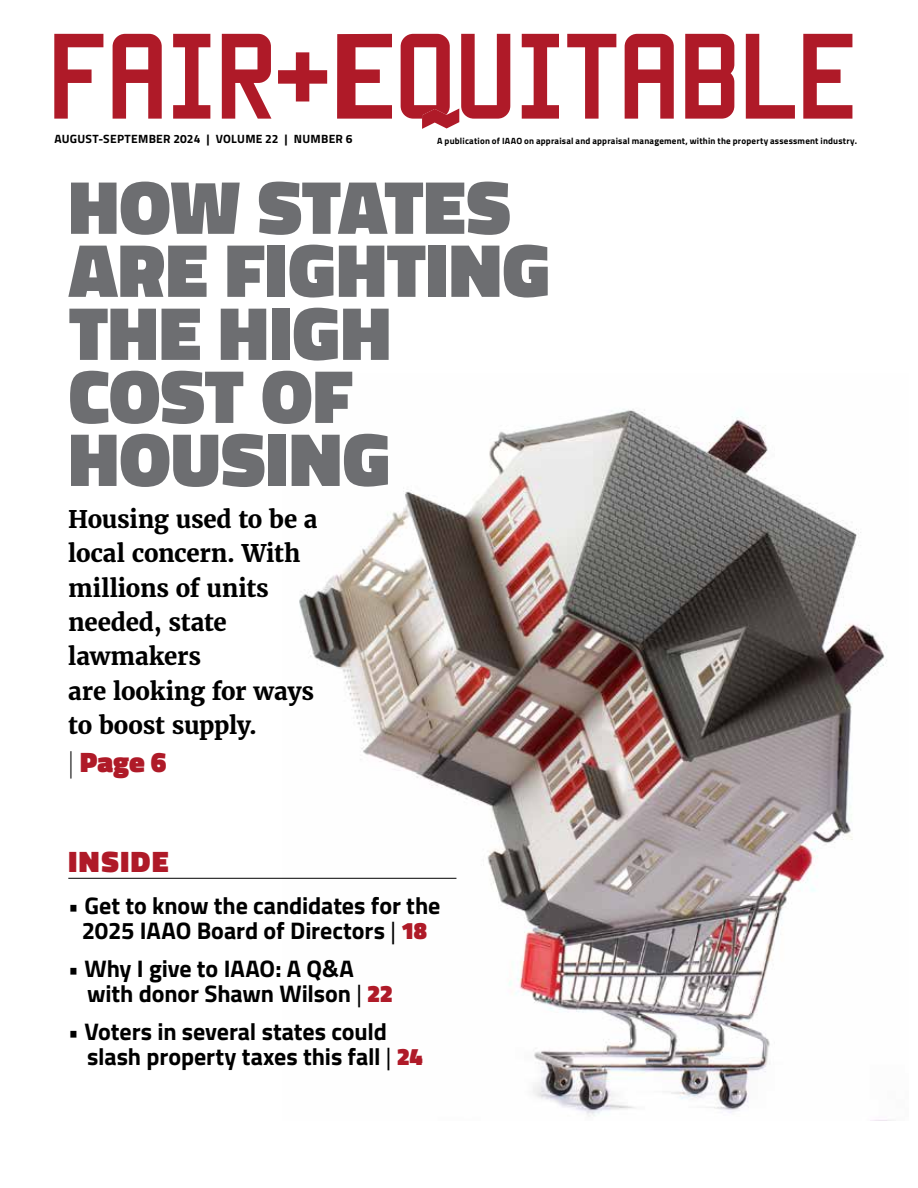
<style>
.page{position:relative;width:918px;height:1188px;background:#fff}
.page>*{position:absolute;margin:0;border:0;box-sizing:border-box;transform-origin:0 0}
.t1{font:900 76.5px/63px "Titillium";letter-spacing:.01em;color:#6d6e71}
.t2{font:900 30px "Titillium";letter-spacing:.055em;color:#af1a28}
.t3{font:900 28.5px "Titillium";color:#af1a28}
.t4{font:700 24px/25.5px "Titillium";letter-spacing:-.005em;color:#000}
.t5{font:700 24px/34.5px "Merriweather";letter-spacing:-.01em;color:#000}
.t6{font:700 12px "Titillium";letter-spacing:.025em;color:#000}
.t7{font:700 9px "Titillium";letter-spacing:.02em;color:#000}
.s1{font-weight:100;color:#000}
.s2{font-weight:400}
.s3{font-weight:900;color:#af1a28}
</style>
<div class="page">
<img style="left:282px;top:409px;width:610px;height:712px">
<svg style="left:278px;top:52px;width:49px;height:50px"></svg>
<svg style="left:803px;top:34px;width:49px;height:85px"></svg>
<svg style="left:746px;top:34px;width:49px;height:85px"></svg>
<svg style="left:567px;top:34px;width:49px;height:85px"></svg>
<svg style="left:522px;top:34px;width:37px;height:85px"></svg>
<svg style="left:337px;top:34px;width:55px;height:85px"></svg>
<svg style="left:173px;top:34px;width:37px;height:85px"></svg>
<svg style="left:54px;top:34px;width:49px;height:85px"></svg>
<svg style="left:685px;top:34px;width:49px;height:85px"></svg>
<svg style="left:625px;top:34px;width:49px;height:85px"></svg>
<svg style="left:222px;top:34px;width:49px;height:85px"></svg>
<svg style="left:113px;top:34px;width:49px;height:85px"></svg>
<svg style="left:401px;top:34px;width:109px;height:95px"></svg>
<hr style="left:68px;top:878px;width:388px;height:1px;background:#000">
<p class="t6" style="left:54px;top:130px;width:300px">AUGUST-SEPTEMBER 2024 | VOLUME 22 | NUMBER 6</p>
<p class="t7" style="left:437px;top:134px;width:421px">A publication of IAAO on appraisal and appraisal management, within the property assessment industry.</p>
<h1 class="t1" style="left:69px;top:176px;width:483px">HOW STATES<br>ARE FIGHTING<br>THE HIGH<br>COST OF<br>HOUSING</h1>
<p class="t5" style="left:68px;top:501px;width:251px">Housing used to be a local concern. With millions of units needed, state lawmakers<br>are looking for ways to boost supply.</p>
<p class="t3" style="left:68px;top:741px;width:100px"><span class="s1">|</span> Page 6</p>
<p class="t2" style="left:68px;top:840px;width:102px">INSIDE</p>
<p class="t4" style="left:68px;top:891px;width:374px;text-align:center">• Get to know the candidates for the<br>2025 IAAO Board of Directors <span class="s2">|</span> <span class="s3">18</span></p>
<p class="t4" style="left:87px;top:954px;width:307px;text-indent:-19px">• Why I give to IAAO: A Q&amp;A with donor Shawn Wilson <span class="s2">|</span> <span class="s3">22</span></p>
<p class="t4" style="left:87px;top:1017px;width:337px;text-indent:-19px">• Voters in several states could slash property taxes this fall <span class="s2">|</span> <span class="s3">24</span></p>
</div>
